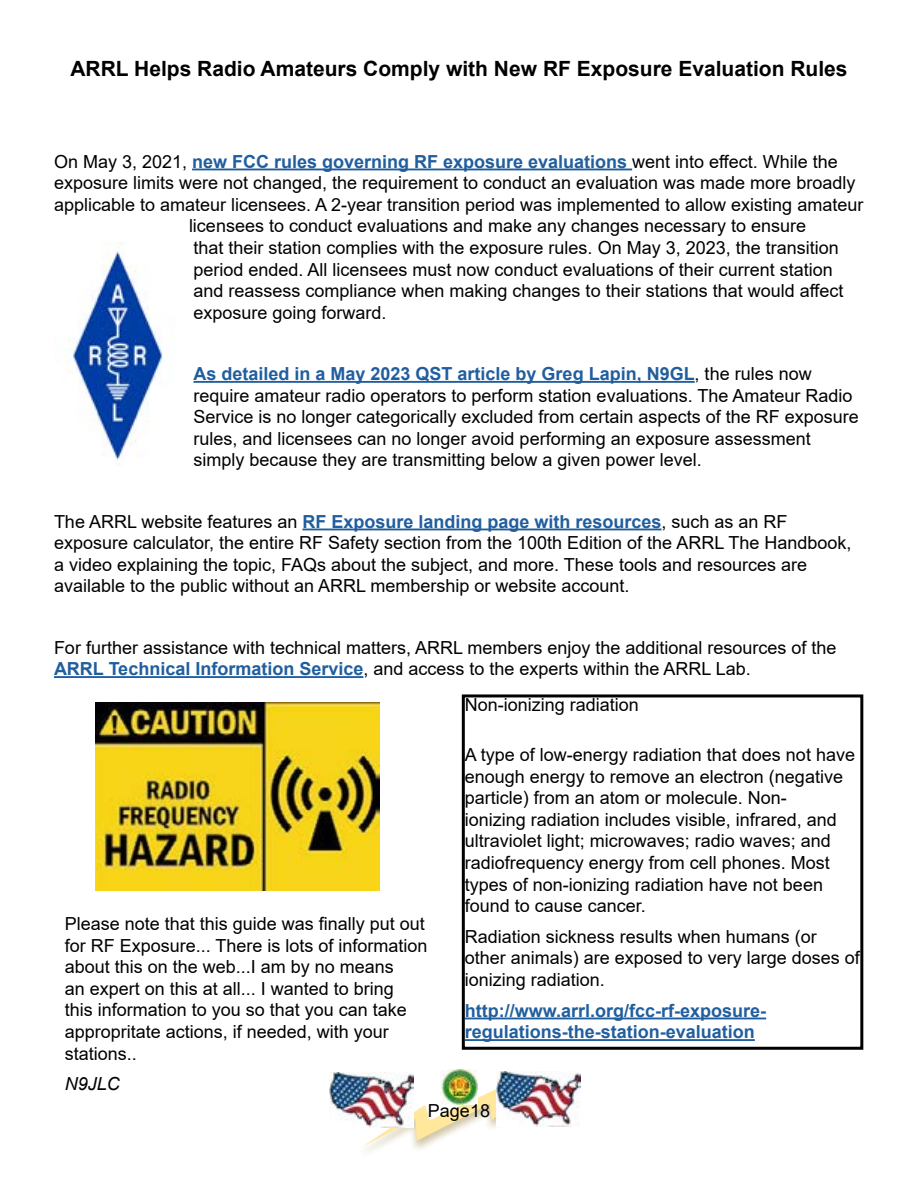
<style>
.page{position:relative;width:918px;height:1188px;background:#fff}
.page>*{position:absolute;margin:0;border:0;box-sizing:border-box;transform-origin:0 0}
.t1{font:700 21px "Arial";color:#000}
.t2{font:18px/21.6px "Arial";color:#000}
.t3{font:700 18px/21.6px "Arial";color:#215e9e}
.t4{font:italic 18px "Arial";color:#000}
.s1{font-weight:400;color:#000}
.s2{font-weight:700;color:#215e9e}
</style>
<div class="page">
<svg style="left:363px;top:1080px;width:134px;height:67px"></svg>
<img style="left:441px;top:1070px;width:36px;height:34px">
<hr style="left:192px;top:169px;width:440px;height:1px;background:#215e9e">
<hr style="left:194px;top:381px;width:501px;height:2px;background:#215e9e">
<hr style="left:302px;top:529px;width:360px;height:1px;background:#215e9e">
<hr style="left:54px;top:676px;width:309px;height:2px;background:#215e9e">
<img style="left:72px;top:242px;width:91px;height:218px">
<img style="left:95px;top:702px;width:285px;height:189px">
<hr style="left:465px;top:1018px;width:301px;height:1px;background:#215e9e">
<hr style="left:465px;top:1039px;width:290px;height:2px;background:#215e9e">
<div style="left:462px;top:694px;width:401px;height:356px;border:3px solid #000"></div>
<img style="left:330px;top:1072px;width:84px;height:56px">
<img style="left:497px;top:1071px;width:84px;height:56px">
<p class="t1" style="left:70px;top:54px;width:779px">ARRL Helps Radio Amateurs Comply with New RF Exposure Evaluation Rules</p>
<p class="t3" style="left:54px;top:151px;width:785px"><span class="s1">On May 3, 2021,</span> new FCC rules governing RF exposure evaluations <span class="s1">went into effect. While the</span></p>
<p class="t2" style="left:54px;top:172px;width:803px">exposure limits were not changed, the requirement to conduct an evaluation was made more broadly</p>
<p class="t2" style="left:54px;top:194px;width:811px">applicable to amateur licensees. A 2-year transition period was implemented to allow existing amateur</p>
<p class="t2" style="left:189px;top:215px;width:619px">licensees to conduct evaluations and make any changes necessary to ensure</p>
<p class="t2" style="left:194px;top:237px;width:647px">that their station complies with the exposure rules. On May 3, 2023, the transition</p>
<p class="t2" style="left:194px;top:258px;width:641px">period ended. All licensees must now conduct evaluations of their current station</p>
<p class="t2" style="left:194px;top:280px;width:651px">and reassess compliance when making changes to their stations that would affect</p>
<p class="t2" style="left:194px;top:302px;width:195px">exposure going forward.</p>
<p class="t2" style="left:194px;top:363px;width:667px"><span class="s2">As detailed in a May 2023 QST article by Greg Lapin, N9GL</span>, the rules now require amateur radio operators to perform station evaluations. The Amateur Radio Service is no longer categorically excluded from certain aspects of the RF exposure rules, and licensees can no longer avoid performing an exposure assessment simply because they are transmitting below a given power level.</p>
<p class="t2" style="left:54px;top:510px;width:799px">The ARRL website features an <span class="s2">RF Exposure landing page with resources</span>, such as an RF exposure calculator, the entire RF Safety section from the 100th Edition of the ARRL The Handbook, a video explaining the topic, FAQs about the subject, and more. These tools and resources are available to the public without an ARRL membership or website account.</p>
<p class="t2" style="left:54px;top:636px;width:784px">For further assistance with technical matters, ARRL members enjoy the additional resources of the<br><span class="s2">ARRL Technical Information Service</span>, and access to the experts within the ARRL Lab.</p>
<p class="t2" style="left:465px;top:693px;width:176px">Non-ionizing radiation</p>
<p class="t2" style="left:465px;top:744px;width:392px">A type of low-energy radiation that does not have enough energy to remove an electron (negative particle) from an atom or molecule. Non-<br>ionizing radiation includes visible, infrared, and ultraviolet light; microwaves; radio waves; and radiofrequency energy from cell phones. Most types of non-ionizing radiation have not been found to cause cancer.</p>
<p class="t2" style="left:465px;top:926px;width:397px">Radiation sickness results when humans (or other animals) are exposed to very large doses of ionizing radiation.</p>
<p class="t3" style="left:465px;top:1000px;width:303px">http://www.arrl.org/fcc-rf-exposure&shy;regulations-the-station-evaluation</p>
<p class="t2" style="left:65px;top:913px;width:364px">Please note that this guide was finally put out for RF Exposure... There is lots of information about this on the web...I am by no means<br>an expert on this at all... I wanted to bring<br>this information to you so that you can take appropritate actions, if needed, with your stations..</p>
<p class="t4" style="left:65px;top:1072px;width:57px">N9JLC</p>
<p class="t2" style="left:428px;top:1100px;width:64px">Page18</p>
</div>
